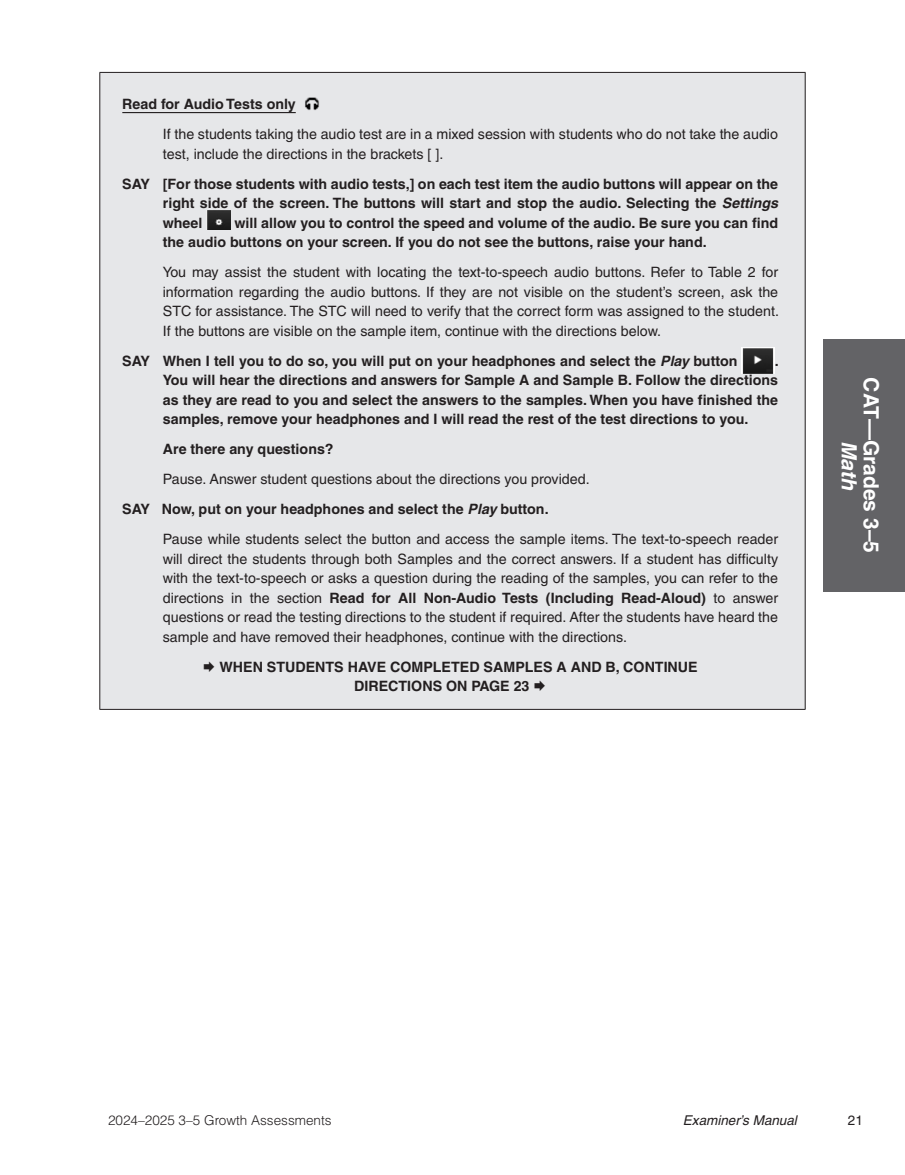
<style>
.page{position:relative;width:905px;height:1175px;background:#fff}
.page>*{position:absolute;margin:0;border:0;box-sizing:border-box;transform-origin:0 0}
.t1{font:700 21px "Helvetica LT Pro";color:#fff}
.t2{font:italic 700 21px "Helvetica LT Pro";color:#fff}
.SAY_Directions_Boxed_Roman{font:14.25px/19.5px "Helvetica LT Pro";color:#231f20;text-align:justify}
.SAY_Directions_Boxed{font:700 14.25px/19.5px "Helvetica LT Pro";color:#231f20;text-align:justify}
.Boxed_Text_Subtext_-_VA{font:700 14.25px/19.5px "Helvetica LT Pro";color:#231f20}
.SAY_Directions_Boxed_Roman-2{font:700 14.25px "Helvetica LT Pro";color:#231f20}
.t3{font:300 13.5px "Helvetica LT Pro";color:#231f20}
.t4{font:italic 13.5px "Helvetica LT Pro";color:#231f20}
.t5{font:13.5px "Helvetica LT Pro";color:#231f20}
.s1{font-style:italic}
.s2{font-weight:700}
</style>
<div class="page">
<div style="left:824px;top:339px;width:80px;height:252px;background:#636366"></div>
<div style="left:100px;top:72px;width:705px;height:637px;background:#e6e7e9"></div>
<hr style="left:99px;top:72px;width:706px;height:1px;background:#231f20">
<hr style="left:99px;top:73px;width:1px;height:636px;background:#231f20">
<hr style="left:804px;top:73px;width:1px;height:636px;background:#231f20">
<hr style="left:99px;top:709px;width:706px;height:1px;background:#231f20">
<hr style="left:122px;top:112px;width:174px;height:1px;background:#231f20">
<img style="left:305px;top:97px;width:14px;height:13px">
<img style="left:207px;top:211px;width:23px;height:19px">
<img style="left:741px;top:348px;width:33px;height:25px">
<p class="SAY_Directions_Boxed" style="left:122px;top:94px;width:175px">Read for Audio Tests only</p>
<p class="SAY_Directions_Boxed_Roman" style="left:163px;top:124px;width:616px">If the students taking the audio test are in a mixed session with students who do not take the audio test, include the directions in the brackets [ ].</p>
<p class="SAY_Directions_Boxed" style="left:163px;top:174px;width:617px;text-indent:-40px">SAY [For those students with audio tests,] on each test item the audio buttons will appear on the right side of the screen. The buttons will start and stop the audio. Selecting the <span class="s1">Settings </span>wheel</p>
<p class="SAY_Directions_Boxed" style="left:163px;top:213px;width:616px;text-indent:71px">will allow you to control the speed and volume of the audio. Be sure you can find the audio buttons on your screen. If you do not see the buttons, raise your hand.</p>
<p class="SAY_Directions_Boxed_Roman" style="left:163px;top:262px;width:617px">You may assist the student with locating the text-to-speech audio buttons. Refer to Table 2 for information regarding the audio buttons. If they are not visible on the student’s screen, ask the STC for assistance. The STC will need to verify that the correct form was assigned to the student.<br>If the buttons are visible on the sample item, continue with the directions below.</p>
<p class="SAY_Directions_Boxed" style="left:122px;top:351px;width:616px">SAY When I tell you to do so, you will put on your headphones and select the <span class="s1">Play</span> button</p>
<p class="SAY_Directions_Boxed" style="left:163px;top:351px;width:617px;text-indent:612px">.<br>You will hear the directions and answers for Sample A and Sample B. Follow the directions as they are read to you and select the answers to the samples. When you have finished the samples, remove your headphones and I will read the rest of the test directions to you.</p>
<p class="SAY_Directions_Boxed_Roman-2" style="left:163px;top:440px;width:172px">Are there any questions?</p>
<p class="SAY_Directions_Boxed_Roman" style="left:163px;top:469px;width:428px">Pause. Answer student questions about the directions you provided.</p>
<p class="SAY_Directions_Boxed" style="left:122px;top:499px;width:428px">SAY Now, put on your headphones and select the <span class="s1">Play</span> button.</p>
<p class="SAY_Directions_Boxed_Roman" style="left:163px;top:529px;width:617px">Pause while students select the button and access the sample items. The text-to-speech reader will direct the students through both Samples and the correct answers. If a student has difficulty with the text-to-speech or asks a question during the reading of the samples, you can refer to the directions in the section <span class="s2">Read for All Non-Audio Tests (Including Read-Aloud)</span> to answer questions or read the testing directions to the student if required. After the students have heard the sample and have removed their headphones, continue with the directions.</p>
<p class="Boxed_Text_Subtext_-_VA" style="left:354px;top:657px;width:345px;text-indent:-135px">WHEN STUDENTS HAVE COMPLETED SAMPLES A AND B, CONTINUE<br>DIRECTIONS ON PAGE 23</p>
<h1 class="t1" style="left:883px;top:377px;width:177px;rotate:90deg">CAT—Grades 3–5</h1>
<h1 class="t2" style="left:862px;top:441px;width:51px;rotate:90deg">Math</h1>
<p class="t3" style="left:108px;top:1111px;width:225px">2024–2025 3–5 Growth Assessments</p>
<p class="t4" style="left:683px;top:1112px;width:115px">Examiner’s Manual</p>
<p class="t5" style="left:847px;top:1112px;width:17px">21</p>
</div>
